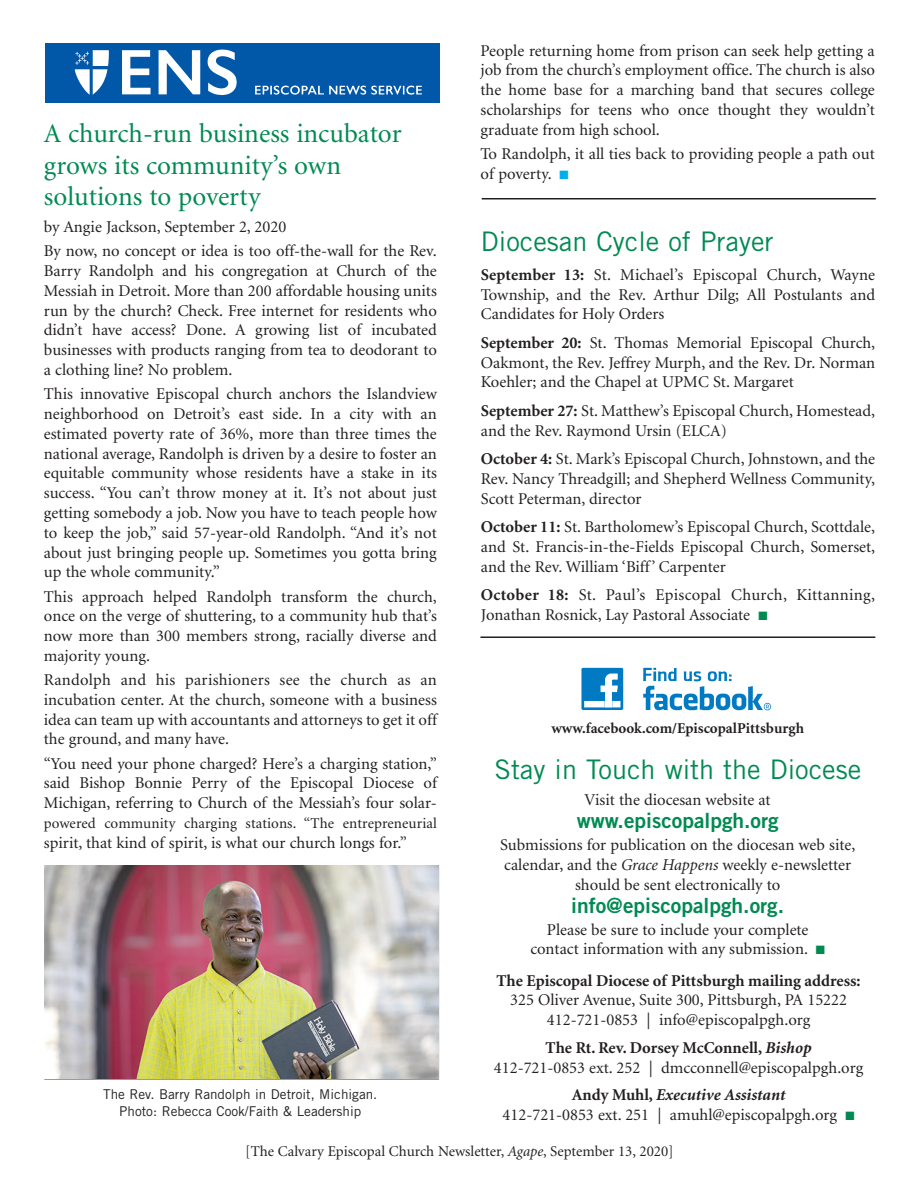
<style>
.page{position:relative;width:918px;height:1188px;background:#fff}
.page>*{position:absolute;margin:0;border:0;box-sizing:border-box;transform-origin:0 0}
.t1{font:27px/31.5px "Minion";color:#008a52}
.t2{font:27px "Trade Gothic";color:#008a52}
.t3{font:21px "Trade Gothic Bold Two";color:#008a52}
.t4{font:16.5px/19.8px "Minion";color:#231f20;text-align:justify}
.t5{font:700 16.5px "Minion";color:#231f20}
.t6{font:15px "Minion";color:#231f20}
.t7{font:700 15px "Minion";color:#231f20}
.t8{font:13.5px/16.2px "Trade Gothic";color:#231f20;text-align:center}
.s1{color:#00aeef}
.s2{font-weight:700}
.s3{color:#008a52}
.s4{font-style:italic}
.s5{font-weight:700;font-style:italic}
</style>
<div class="page">
<img style="left:581px;top:667px;width:190px;height:44px">
<hr style="left:480px;top:636px;width:395px;height:2px;background:#231f20">
<hr style="left:482px;top:198px;width:394px;height:2px;background:#231f20">
<img style="left:45px;top:43px;width:394px;height:59px">
<img style="left:45px;top:866px;width:393px;height:213px">
<h1 class="t1" style="left:44px;top:120px;width:359px">A church-run business incubator grows its community’s own solutions to poverty</h1>
<p class="t4" style="left:44px;top:216px;width:395px;line-height:24.2px">by Angie Jackson, September 2, 2020<br>By now, no concept or idea is too off-the-wall for the Rev.</p>
<p class="t4" style="left:44px;top:262px;width:395px">Barry Randolph and his congregation at Church of the Messiah in Detroit. More than 200 affordable housing units run by the church? Check. Free internet for residents who didn’t have access? Done. A growing list of incubated businesses with products ranging from tea to deodorant to a clothing line? No problem.</p>
<p class="t4" style="left:44px;top:385px;width:395px">This innovative Episcopal church anchors the Islandview neighborhood on Detroit’s east side. In a city with an estimated poverty rate of 36%, more than three times the national average, Randolph is driven by a desire to foster an equitable community whose residents have a stake in its success. “You can’t throw money at it. It’s not about just getting somebody a job. Now you have to teach people how to keep the job,” said 57-year-old Randolph. “And it’s not about just bringing people up. Sometimes you gotta bring up the whole community.”</p>
<p class="t4" style="left:44px;top:588px;width:395px">This approach helped Randolph transform the church, once on the verge of shuttering, to a community hub that’s now more than 300 members strong, racially diverse and majority young.</p>
<p class="t4" style="left:44px;top:671px;width:395px">Randolph and his parishioners see the church as an incubation center. At the church, someone with a business idea can team up with accountants and attorneys to get it off the ground, and many have.</p>
<p class="t4" style="left:44px;top:755px;width:395px">“You need your phone charged? Here’s a charging station,” said Bishop Bonnie Perry of the Episcopal Diocese of Michigan, referring to Church of the Messiah’s four solar-</p>
<p class="t6" style="left:44px;top:817px;width:395px">powered community charging stations. “The entrepreneurial</p>
<p class="t4" style="left:44px;top:834px;width:364px">spirit, that kind of spirit, is what our church longs for.”</p>
<p class="t8" style="left:103px;top:1088px;width:276px">The Rev. Barry Randolph in Detroit, Michigan.<br>Photo: Rebecca Cook/Faith &amp; Leadership</p>
<p class="t4" style="left:481px;top:42px;width:396px">People returning home from prison can seek help getting a job from the church’s employment office. The church is also the home base for a marching band that secures college scholarships for teens who once thought they wouldn’t graduate from high school.</p>
<p class="t4" style="left:481px;top:145px;width:396px">To Randolph, it all ties back to providing people a path out of poverty. <span class="s1">■</span></p>
<h1 class="t2" style="left:481px;top:232px;width:294px">Diocesan Cycle of Prayer</h1>
<p class="t4" style="left:481px;top:266px;width:396px"><span class="s2">September 13:</span> St. Michael’s Episcopal Church, Wayne Township, and the Rev. Arthur Dilg; All Postulants and Candidates for Holy Orders</p>
<p class="t4" style="left:481px;top:334px;width:396px"><span class="s2">September 20:</span> St. Thomas Memorial Episcopal Church, Oakmont, the Rev. Jeffrey Murph, and the Rev. Dr. Norman Koehler; and the Chapel at UPMC St. Margaret</p>
<p class="t4" style="left:481px;top:402px;width:396px"><span class="s2">September 27:</span> St. Matthew’s Episcopal Church, Homestead, and the Rev. Raymond Ursin (ELCA)</p>
<p class="t4" style="left:481px;top:450px;width:396px"><span class="s2">October 4:</span> St. Mark’s Episcopal Church, Johnstown, and the Rev. Nancy Threadgill; and Shepherd Wellness Community, Scott Peterman, director</p>
<p class="t4" style="left:481px;top:518px;width:396px"><span class="s2">October 11:</span> St. Bartholomew’s Episcopal Church, Scottdale, and St. Francis-in-the-Fields Episcopal Church, Somerset, and the Rev. William ‘Biff’ Carpenter</p>
<p class="t4" style="left:481px;top:586px;width:396px"><span class="s2">October 18:</span> St. Paul’s Episcopal Church, Kittanning,<br>Jonathan Rosnick, Lay Pastoral Associate <span class="s3">■</span></p>
<p class="t7" style="left:552px;top:722px;width:254px">www.facebook.com/EpiscopalPittsburgh</p>
<h1 class="t2" style="left:495px;top:760px;width:368px">Stay in Touch with the Diocese</h1>
<p class="t4" style="left:585px;top:791px;width:188px">Visit the diocesan website at</p>
<p class="t3" style="left:577px;top:813px;width:203px">www.episcopalpgh.org</p>
<p class="t4" style="left:500px;top:836px;width:357px;text-align:center">Submissions for publication on the diocesan web site, calendar, and the <span class="s4">Grace Happens</span> weekly e-newsletter should be sent electronically to</p>
<p class="t3" style="left:571px;top:898px;width:214px">info@episcopalpgh.org.</p>
<p class="t4" style="left:530px;top:921px;width:296px;text-align:center">Please be sure to include your complete contact information with any submission. <span class="s3">■</span></p>
<p class="t5" style="left:497px;top:974px;width:366px">The Episcopal Diocese of Pittsburgh mailing address:</p>
<p class="t4" style="left:510px;top:992px;width:338px;text-align:center">325 Oliver Avenue, Suite 300, Pittsburgh, PA 15222<br>412-721-0853 | info@episcopalpgh.org</p>
<p class="t4" style="left:494px;top:1039px;width:371px;text-align:center"><span class="s2">The Rt. Rev. Dorsey McConnell,</span> <span class="s5">Bishop<br></span>412-721-0853 ext. 252 | dmcconnell@episcopalpgh.org</p>
<p class="t4" style="left:503px;top:1087px;width:353px;text-align:center"><span class="s2">Andy Muhl,</span> <span class="s5">Executive Assistant<br></span>412-721-0853 ext. 251 | amuhl@episcopalpgh.org <span class="s3">■</span></p>
<p class="t6" style="left:245px;top:1145px;width:430px">[The Calvary Episcopal Church Newsletter, <span class="s4">Agape</span>, September 13, 2020]</p>
</div>
